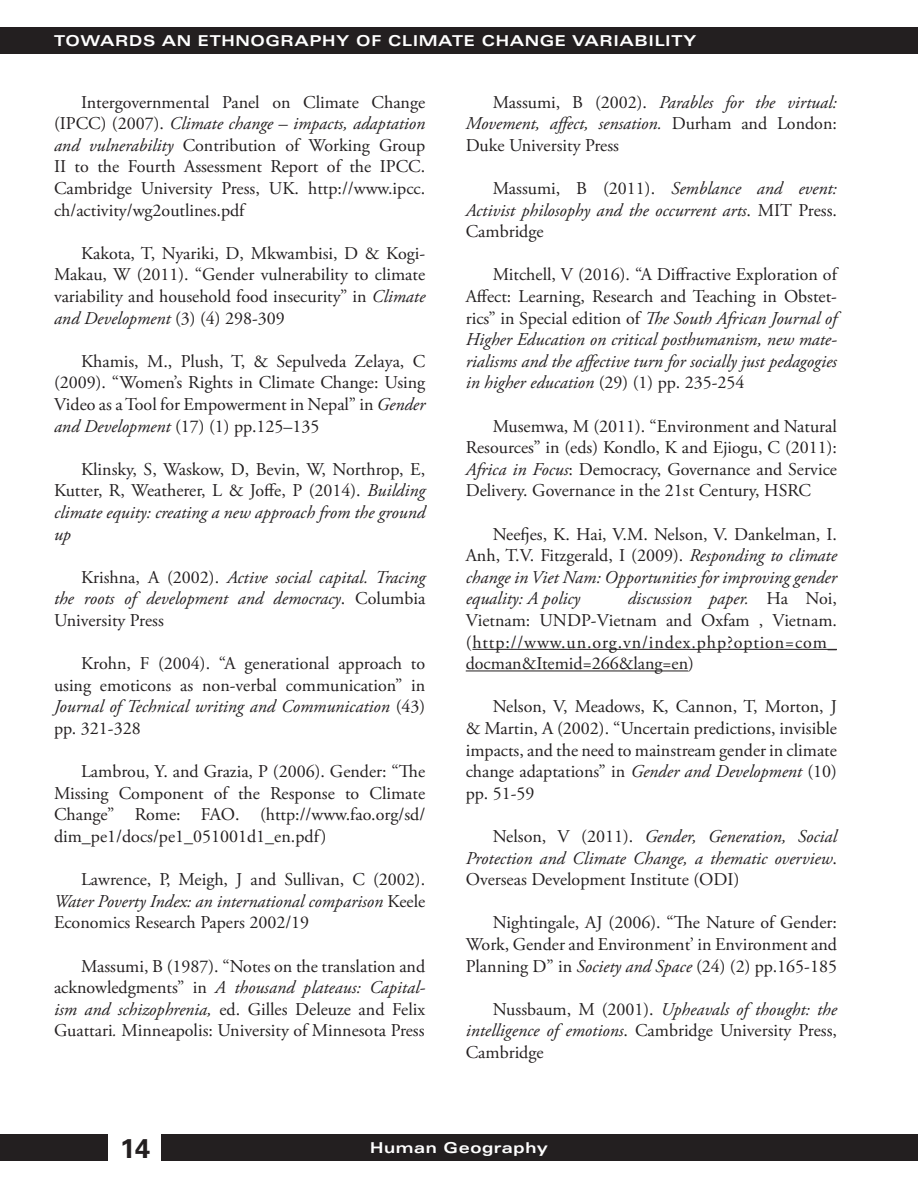
<style>
.page{position:relative;width:918px;height:1188px;background:#fff}
.page>*{position:absolute;margin:0;border:0;box-sizing:border-box;transform-origin:0 0}
.t1{font:700 27px "Univers LT Std";color:#231f20}
.t2{font:18px/21.6px "Adobe Garamond Pro";color:#231f20;text-align:justify}
.t3{font:italic 18px/21.6px "Adobe Garamond Pro";color:#231f20;text-align:justify}
.t4{font:700 expanded 15px "Univers LT Std";letter-spacing:.04em;color:#fff}
.s1{font-style:italic}
.s2{font-style:normal}
</style>
<div class="page">
<div style="left:0;top:27px;width:918px;height:27px;background:#231f20"></div>
<div style="left:162px;top:1134px;width:756px;height:27px;background:#231f20"></div>
<div style="left:0;top:1134px;width:108px;height:27px;background:#231f20"></div>
<hr style="left:472px;top:649px;width:365px;height:1px;background:#231f20">
<hr style="left:466px;top:670px;width:222px;height:1px;background:#231f20">
<p class="t4" style="left:54px;top:32px;width:644px">TOWARDS AN ETHNOGRAPHY OF CLIMATE CHANGE VARIABILITY</p>
<p class="t2" style="left:54px;top:92px;width:373px;text-indent:27px">Intergovernmental Panel on Climate Change (IPCC) (2007). <span class="s1">Climate change – impacts, adaptation and vulnerability</span> Contribution of Working Group II to the Fourth Assessment Report of the IPCC.<br>Cambridge University Press, UK. http://www.ipcc. ch/activity/wg2outlines.pdf</p>
<p class="t2" style="left:54px;top:243px;width:373px;text-indent:27px">Kakota, T, Nyariki, D, Mkwambisi, D &amp; Kogi-Makau, W (2011). “Gender vulnerability to climate variability and household food insecurity” in <span class="s1">Climate and Development</span> (3) (4) 298-309</p>
<p class="t2" style="left:54px;top:351px;width:373px;text-indent:27px">Khamis, M., Plush, T, &amp; Sepulveda Zelaya, C (2009). “Women’s Rights in Climate Change: Using Video as a Tool for Empowerment in Nepal” in <span class="s1">Gender and Development</span> (17) (1) pp.125–135</p>
<p class="t2" style="left:54px;top:459px;width:373px;text-indent:27px">Klinsky, S, Waskow, D, Bevin, W, Northrop, E, Kutter, R, Weatherer, L &amp; Joffe, P (2014). <span class="s1">Building climate equity: creating a new approach from the ground up</span></p>
<p class="t3" style="left:54px;top:567px;width:373px;text-indent:27px"><span class="s2">Krishna, A (2002).</span> Active social capital. Tracing the roots of development and democracy<span class="s2">. Columbia University Press</span></p>
<p class="t2" style="left:54px;top:653px;width:373px;text-indent:27px">Krohn, F (2004). “A generational approach to using emoticons as non-verbal communication” in <span class="s1">Journal of Technical writing and Communication</span> (43) pp. 321-328</p>
<p class="t2" style="left:54px;top:761px;width:373px;text-indent:27px">Lambrou, Y. and Grazia, P (2006). Gender: “The Missing Component of the Response to Climate Change” Rome: FAO. (http://www.fao.org/sd/ dim_pe1/docs/pe1_051001d1_en.pdf)</p>
<p class="t2" style="left:54px;top:869px;width:373px;text-indent:27px">Lawrence, P, Meigh, J and Sullivan, C (2002).<br><span class="s1">Water Poverty Index: an international comparison</span> Keele Economics Research Papers 2002/19</p>
<p class="t2" style="left:54px;top:956px;width:373px;text-indent:27px">Massumi, B (1987). “Notes on the translation and acknowledgments” in <span class="s1">A thousand plateaus: Capital&shy;ism and schizophrenia,</span> ed. Gilles Deleuze and Felix Guattari<span class="s1">.</span> Minneapolis: University of Minnesota Press</p>
<p class="t2" style="left:466px;top:92px;width:373px;text-indent:27px">Massumi, B (2002). <span class="s1">Parables for the virtual:<br>Movement, affect, sensation.</span> Durham and London:<br>Duke University Press</p>
<p class="t3" style="left:466px;top:178px;width:373px;text-indent:27px"><span class="s2">Massumi, B (2011).</span> Semblance and event:<br>Activist philosophy and the occurrent arts<span class="s2">. MIT Press.<br>Cambridge</span></p>
<p class="t3" style="left:466px;top:264px;width:373px;text-indent:27px"><span class="s2">Mitchell, V (2016). “A Diffractive Exploration of Affect: Learning, Research and Teaching in Obstet&shy;rics” in Special edition of</span> The South African Journal of Higher Education on critical posthumanism, new mate&shy;rialisms and the affective turn for socially just pedagogies in higher education <span class="s2">(29) (1) pp. 235-254</span></p>
<p class="t2" style="left:466px;top:416px;width:373px;text-indent:27px">Musemwa, M (2011). “Environment and Natural Resources” in (eds) Kondlo, K and Ejiogu, C (2011):<br><span class="s1">Africa in Focus</span>: Democracy, Governance and Service Delivery. Governance in the 21st Century, HSRC</p>
<p class="t3" style="left:466px;top:524px;width:373px;text-indent:27px"><span class="s2">Neefjes, K. Hai, V.M. Nelson, V. Dankelman, I.<br>Anh, T.V. Fitzgerald, I (2009).</span> Responding to climate change in Viet Nam: Opportunities for improving gender equality: A policy</p>
<p class="t2" style="left:466px;top:588px;width:373px;text-indent:162px"><span class="s1">discussion paper.</span> Ha Noi, Vietnam: UNDP-Vietnam and Oxfam , Vietnam. (http://www.un.org.vn/index.php?option=com_ docman&amp;Itemid=266&amp;lang=en)</p>
<p class="t2" style="left:466px;top:696px;width:373px;text-indent:27px">Nelson, V, Meadows, K, Cannon, T, Morton, J &amp; Martin, A (2002). “Uncertain predictions, invisible impacts, and the need to mainstream gender in climate change adaptations” in <span class="s1">Gender and Development</span> (10) pp. 51-59</p>
<p class="t3" style="left:466px;top:826px;width:373px;text-indent:27px"><span class="s2">Nelson, V (2011).</span> Gender, Generation, Social Protection and Climate Change, a thematic overview<span class="s2">.<br>Overseas Development Institute (ODI)</span></p>
<p class="t2" style="left:466px;top:912px;width:373px;text-indent:27px">Nightingale, AJ (2006). “The Nature of Gender:<br>Work, Gender and Environment’ in Environment and Planning D” in <span class="s1">Society and Space</span> (24) (2) pp.165-185</p>
<p class="t2" style="left:466px;top:999px;width:373px;text-indent:27px">Nussbaum, M (2001). <span class="s1">Upheavals of thought: the intelligence of emotions</span>. Cambridge University Press, Cambridge</p>
<h1 class="t1" style="left:120px;top:1132px;width:32px">14</h1>
<p class="t4" style="left:370px;top:1140px;width:179px">Human Geography</p>
</div>
